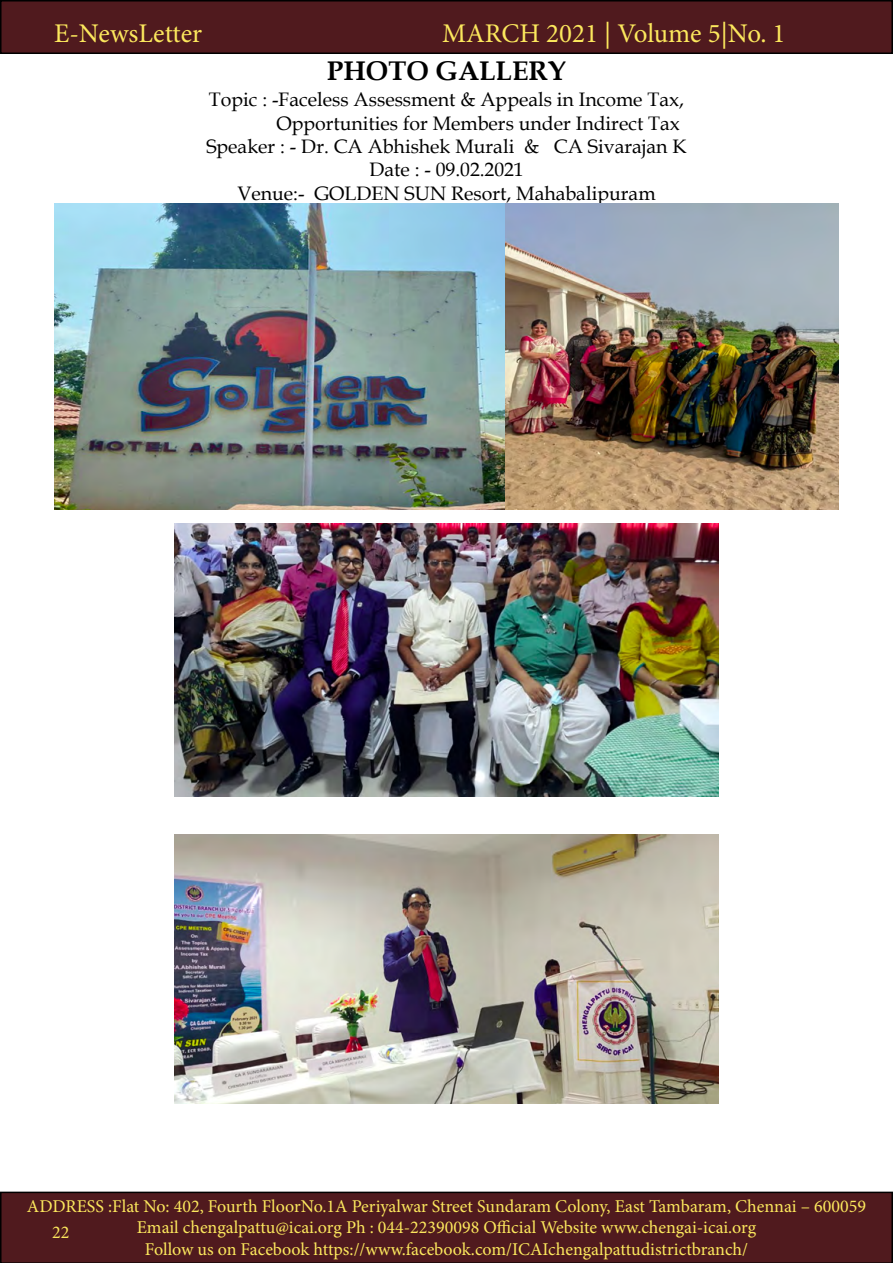
<style>
.page{position:relative;width:893px;height:1263px;background:#fff}
.page>*{position:absolute;margin:0;border:0;box-sizing:border-box;transform-origin:0 0}
.t1{font:27px "Minion Pro";color:#fce85d}
.t2{font:700 27px "Book Antiqua";color:#000}
.t3{font:19.5px "Book Antiqua";color:#000}
.t4{font:18px/21.6px "Minion Pro";color:#fce85d;text-align:center}
</style>
<div class="page">
<div style="left:1px;top:1px;width:891px;height:52px;background:#501a1e"></div>
<div style="left:0;top:0;width:893px;height:54px;border:2px solid #000"></div>
<div style="left:0;top:1191px;width:893px;height:72px;background:#501a1e"></div>
<img style="left:54px;top:203px;width:785px;height:306px">
<img style="left:174px;top:524px;width:545px;height:273px">
<img style="left:174px;top:835px;width:545px;height:269px">
<h1 class="t1" style="left:54px;top:15px;width:150px">E-NewsLetter</h1>
<h1 class="t1" style="left:442px;top:15px;width:345px">MARCH 2021 | Volume 5|No. 1</h1>
<h1 class="t2" style="left:327px;top:52px;width:241px">PHOTO GALLERY</h1>
<p class="t3" style="left:209px;top:86px;width:477px">Topic : -Faceless Assessment &amp; Appeals in Income Tax,</p>
<p class="t3" style="left:276px;top:109px;width:405px">Opportunities for Members under Indirect Tax</p>
<p class="t3" style="left:206px;top:133px;width:482px">Speaker : - Dr. CA Abhishek Murali &amp; CA Sivarajan K</p>
<p class="t3" style="left:369px;top:156px;width:156px">Date : - 09.02.2021</p>
<p class="t3" style="left:237px;top:180px;width:420px">Venue:- GOLDEN SUN Resort, Mahabalipuram</p>
<p class="t4" style="left:27px;top:1195px;width:840px">ADDRESS :Flat No: 402, Fourth FloorNo.1A Periyalwar Street Sundaram Colony, East Tambaram, Chennai – 600059<br>Email chengalpattu@icai.org Ph : 044-22390098 Official Website www.chengai-icai.org<br>Follow us on Facebook https://www.facebook.com/ICAIchengalpattudistrictbranch/</p>
<p class="t4" style="left:52px;top:1221px;width:19px">22</p>
</div>
